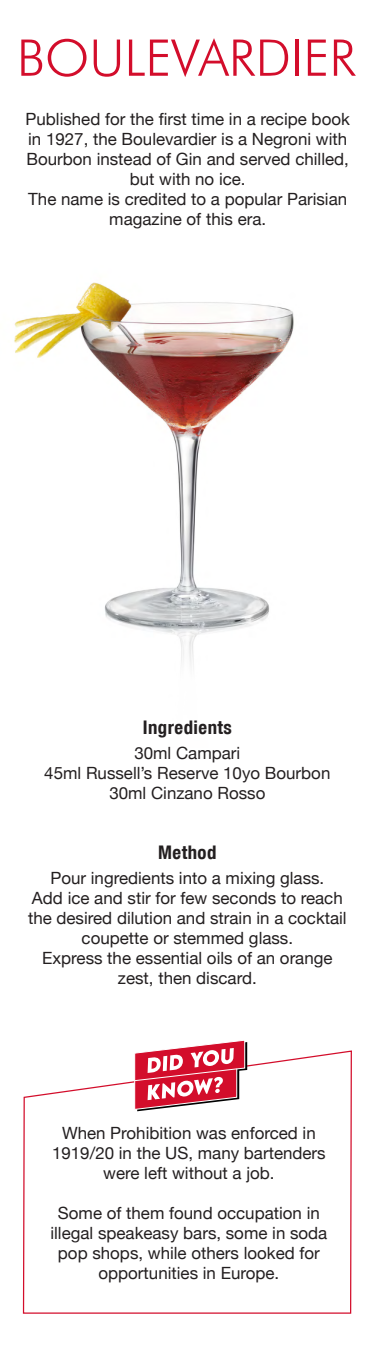
<style>
.page{position:relative;width:373px;height:1345px;background:#fff}
.page>*{position:absolute;margin:0;border:0;box-sizing:border-box;transform-origin:0 0}
.t1{font:300 50.62px "Futura BT";color:#d30d2b}
.t2{font:700 condensed 18.75px "Helvetica Neue Condensed";letter-spacing:.025em;color:#231f20}
.t3{font:16.88px/20px "Helvetica Neue";color:#231f20;text-align:center}
</style>
<div class="page">
<img style="left:14px;top:282px;width:280px;height:383px">
<svg style="left:22px;top:1049px;width:330px;height:265px"></svg>
<svg style="left:133px;top:1040px;width:114px;height:71px"></svg>
<h1 class="t1" style="left:17px;top:27px;width:340px">BOULEVARDIER</h1>
<p class="t3" style="left:25px;top:110px;width:325px">Published for the first time in a recipe book in 1927, the Boulevardier is a Negroni with Bourbon instead of Gin and served chilled, but with no ice.<br>The name is credited to a popular Parisian magazine of this era.</p>
<p class="t2" style="left:142px;top:716px;width:91px">Ingredients</p>
<p class="t3" style="left:44px;top:744px;width:287px">30ml Campari<br>45ml Russell’s Reserve 10yo Bourbon<br>30ml Cinzano Rosso</p>
<p class="t2" style="left:158px;top:841px;width:60px">Method</p>
<p class="t3" style="left:28px;top:869px;width:319px">Pour ingredients into a mixing glass.<br>Add ice and stir for few seconds to reach the desired dilution and strain in a cocktail coupette or stemmed glass.<br>Express the essential oils of an orange zest, then discard.</p>
<p class="t3" style="left:52px;top:1124px;width:274px">When Prohibition was enforced in<br>1919/20 in the US, many bartenders were left without a job.</p>
<p class="t3" style="left:50px;top:1204px;width:278px">Some of them found occupation in illegal speakeasy bars, some in soda pop shops, while others looked for opportunities in Europe.</p>
</div>
